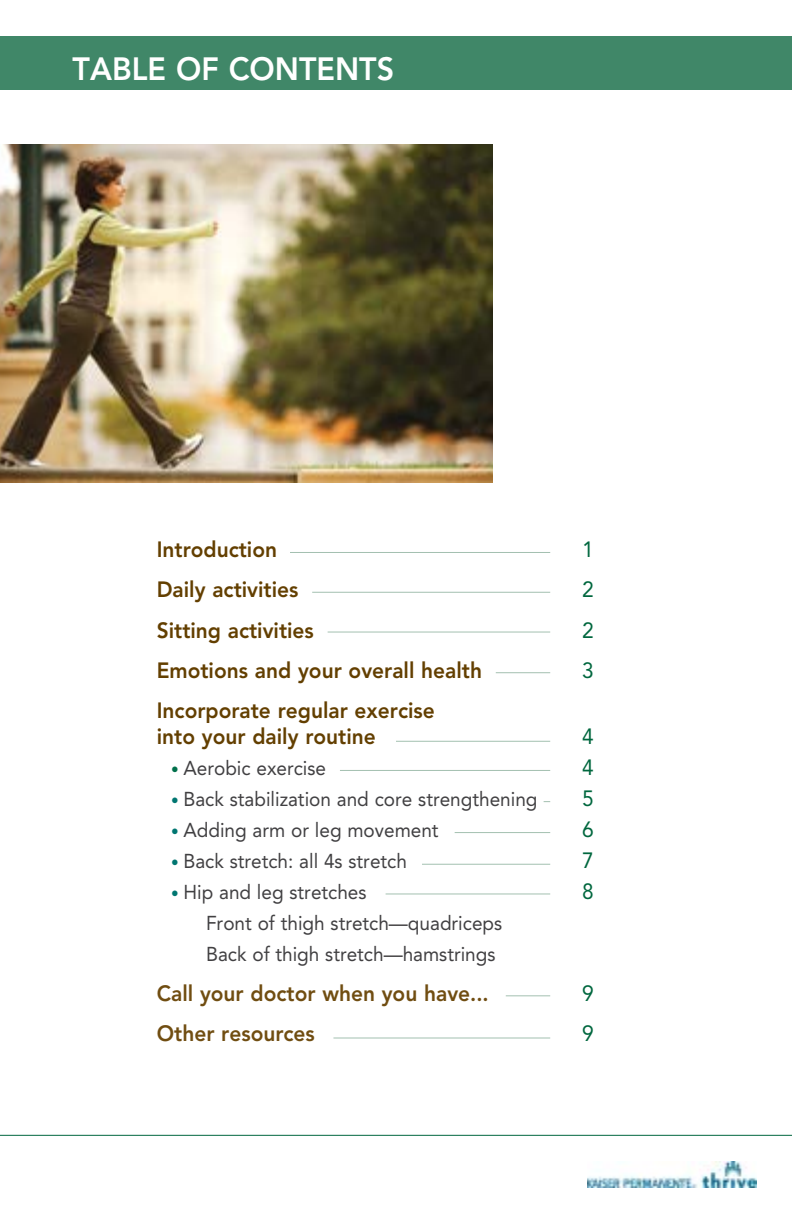
<style>
.page{position:relative;width:792px;height:1224px;background:#fff}
.page>*{position:absolute;margin:0;border:0;box-sizing:border-box;transform-origin:0 0}
.Heading_3{font:800 32px "Avenir";color:#fff;scale:.95 1}
.t1{font:800 22px/26px "Avenir";color:#633f00;scale:.95 1}
.t2{font:800 22px "Avenir";color:#704d11;scale:.95 1}
.t3{font:22px "Avenir";color:#00673e;scale:.95 1}
.t4{font:20px "Avenir";color:#414042;scale:.95 1}
.s1{font-size:16px;color:#00704b}
.s2{font-size:16px;color:#007671}
</style>
<div class="page">
<div style="left:0;top:36px;width:792px;height:54px;background:#408768"></div>
<hr style="left:0;top:1135px;width:792px;height:1px;background:#00673e">
<img style="left:588px;top:1161px;width:168px;height:27px">
<img style="left:0;top:144px;width:493px;height:338px">
<hr style="left:290px;top:552px;width:260px;height:1px;background:#a3c0b0">
<hr style="left:312px;top:592px;width:238px;height:1px;background:#a3c0b0">
<hr style="left:328px;top:632px;width:222px;height:1px;background:#a3c0b0">
<hr style="left:496px;top:672px;width:54px;height:1px;background:#a3c0b0">
<hr style="left:340px;top:770px;width:210px;height:1px;background:#a3c0b0">
<hr style="left:455px;top:832px;width:95px;height:1px;background:#a3c0b0">
<hr style="left:422px;top:864px;width:128px;height:1px;background:#a3c0b0">
<hr style="left:386px;top:894px;width:164px;height:1px;background:#a3c0b0">
<hr style="left:506px;top:995px;width:44px;height:1px;background:#a3c0b0">
<hr style="left:333px;top:1038px;width:217px;height:1px;background:#a3c0b0">
<hr style="left:396px;top:741px;width:154px;height:1px;background:#a3c0b0">
<h3 class="Heading_3" style="left:73px;top:50px;width:340px">TABLE OF CONTENTS</h3>
<p class="t1" style="left:157px;top:536px;width:128px">Introduction</p>
<p class="t3" style="left:582px;top:536px;width:14px">1</p>
<p class="t1" style="left:157px;top:577px;width:151px">Daily activities</p>
<p class="t3" style="left:582px;top:577px;width:14px">2</p>
<p class="t1" style="left:157px;top:617px;width:167px">Sitting activities</p>
<p class="t3" style="left:582px;top:617px;width:14px">2</p>
<p class="t1" style="left:157px;top:657px;width:344px">Emotions and your overall health</p>
<p class="t3" style="left:582px;top:658px;width:14px">3</p>
<p class="t1" style="left:157px;top:698px;width:294px">Incorporate regular exercise into your daily routine</p>
<p class="t3" style="left:582px;top:724px;width:14px">4</p>
<p class="t4" style="left:171px;top:757px;width:165px"><span class="s1">•</span> Aerobic exercise</p>
<p class="t3" style="left:582px;top:755px;width:14px">4</p>
<p class="t4" style="left:171px;top:788px;width:387px"><span class="s2">•</span> Back stabilization and core strengthening</p>
<p class="t3" style="left:582px;top:786px;width:14px">5</p>
<p class="t4" style="left:171px;top:819px;width:283px"><span class="s2">•</span> Adding arm or leg movement</p>
<p class="t3" style="left:582px;top:817px;width:14px">6</p>
<p class="t4" style="left:171px;top:849px;width:250px"><span class="s2">•</span> Back stretch: all 4s stretch</p>
<p class="t3" style="left:582px;top:848px;width:14px">7</p>
<p class="t4" style="left:171px;top:880px;width:207px"><span class="s2">•</span> Hip and leg stretches</p>
<p class="t3" style="left:582px;top:878px;width:14px">8</p>
<p class="t4" style="left:206px;top:911px;width:313px">Front of thigh stretch—quadriceps</p>
<p class="t4" style="left:206px;top:942px;width:306px">Back of thigh stretch—hamstrings</p>
<p class="t2" style="left:157px;top:980px;width:351px">Call your doctor when you have...</p>
<p class="t3" style="left:582px;top:981px;width:14px">9</p>
<p class="t2" style="left:157px;top:1021px;width:168px">Other resources</p>
<p class="t3" style="left:582px;top:1021px;width:14px">9</p>
</div>
